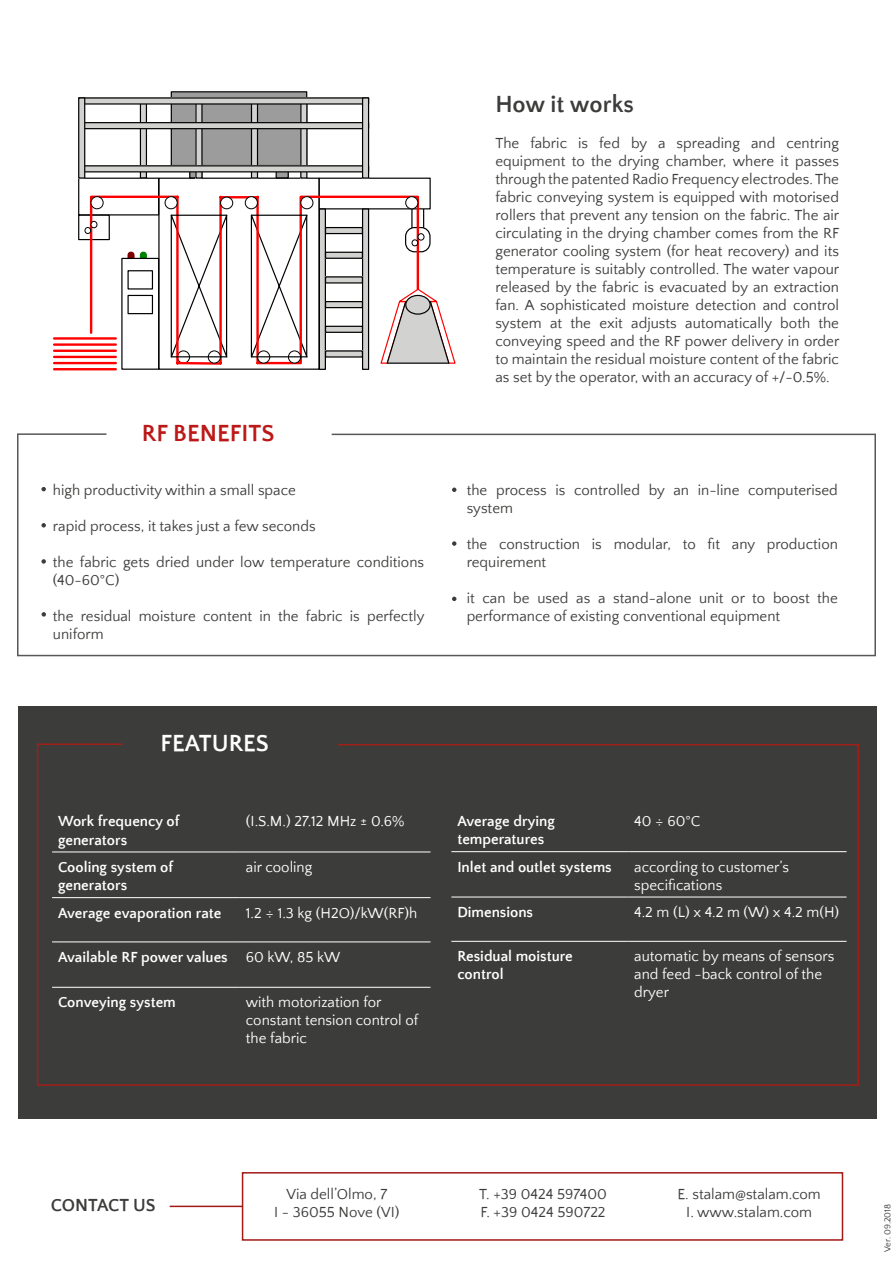
<style>
.page{position:relative;width:893px;height:1263px;background:#fff}
.page>*{position:absolute;margin:0;border:0;box-sizing:border-box;transform-origin:0 0}
.t1{font:700 24px "Quattrocento Sans";color:#3c3c3b}
.t2{font:700 24px "Quattrocento Sans";color:#bc1817}
.t3{font:700 24px "Quattrocento Sans";color:#fff}
.t4{font:700 18px "Quattrocento Sans";color:#3c3c3b}
.t5{font:15px/18px "Quattrocento Sans";color:#3c3c3b}
.t6{font:15px/18px "Quattrocento Sans";color:#fff}
.t7{font:700 15px/18.3px "Quattrocento Sans";color:#fff}
.t8{font:9px "Quattrocento Sans";color:#3c3c3b}
.s1{font-weight:400}
</style>
<div class="page">
<div style="left:18px;top:706px;width:859px;height:413px;background:#3c3c3b"></div>
<div style="left:171px;top:92px;width:136px;height:74px;background:#9d9c9c"></div>
<div style="left:171px;top:91px;width:136px;height:75px;border:1px solid #000"></div>
<div style="left:301px;top:98px;width:6px;height:80px;background:#d2d2d1"></div>
<div style="left:300px;top:97px;width:7px;height:82px;border:1px solid #000"></div>
<div style="left:251px;top:98px;width:7px;height:80px;background:#d2d2d1"></div>
<div style="left:251px;top:97px;width:7px;height:82px;border:1px solid #000"></div>
<svg style="left:191px;top:172px;width:4px;height:4px"></svg>
<div style="left:189px;top:165px;width:13px;height:13px;border:1px solid #000"></div>
<div style="left:196px;top:98px;width:6px;height:80px;background:#d2d2d1"></div>
<div style="left:140px;top:98px;width:7px;height:80px;background:#d2d2d1"></div>
<div style="left:140px;top:97px;width:7px;height:82px;border:1px solid #000"></div>
<svg style="left:278px;top:172px;width:9px;height:4px"></svg>
<div style="left:276px;top:165px;width:13px;height:13px;border:1px solid #000"></div>
<div style="left:78px;top:178px;width:81px;height:37px;border:1px solid #000"></div>
<svg style="left:170px;top:177px;width:261px;height:76px"></svg>
<div style="left:79px;top:123px;width:290px;height:6px;background:#d2d2d1"></div>
<div style="left:78px;top:122px;width:291px;height:7px;border:1px solid #000"></div>
<div style="left:79px;top:98px;width:290px;height:6px;background:#d2d2d1"></div>
<svg style="left:53px;top:194px;width:367px;height:177px"></svg>
<div style="left:122px;top:258px;width:37px;height:111px;background:#fff"></div>
<div style="left:121px;top:258px;width:38px;height:112px;border:1px solid #000"></div>
<div style="left:91px;top:197px;width:12px;height:12px;background:#fff;border-radius:50%"></div>
<div style="left:91px;top:197px;width:12px;height:12px;border:1px solid #000;border-radius:50%"></div>
<svg style="left:85px;top:227px;width:6px;height:6px"></svg>
<div style="left:85px;top:227px;width:6px;height:7px;border:1px solid #000;border-radius:50%"></div>
<div style="left:91px;top:221px;width:6px;height:7px;background:#fff;border-radius:50%"></div>
<div style="left:91px;top:221px;width:6px;height:7px;border:1px solid #000;border-radius:50%"></div>
<div style="left:165px;top:197px;width:12px;height:12px;background:#fff;border-radius:50%"></div>
<div style="left:165px;top:197px;width:12px;height:12px;border:1px solid #000;border-radius:50%"></div>
<div style="left:208px;top:351px;width:12px;height:12px;background:#fff;border-radius:50%"></div>
<div style="left:208px;top:351px;width:12px;height:12px;border:1px solid #000;border-radius:50%"></div>
<div style="left:221px;top:197px;width:12px;height:12px;background:#fff;border-radius:50%"></div>
<div style="left:220px;top:197px;width:13px;height:12px;border:1px solid #000;border-radius:50%"></div>
<div style="left:245px;top:197px;width:12px;height:12px;background:#fff;border-radius:50%"></div>
<div style="left:245px;top:197px;width:12px;height:12px;border:1px solid #000;border-radius:50%"></div>
<div style="left:258px;top:351px;width:12px;height:12px;background:#fff;border-radius:50%"></div>
<div style="left:257px;top:351px;width:13px;height:12px;border:1px solid #000;border-radius:50%"></div>
<div style="left:288px;top:351px;width:13px;height:12px;background:#fff;border-radius:50%"></div>
<div style="left:288px;top:351px;width:13px;height:12px;border:1px solid #000;border-radius:50%"></div>
<div style="left:301px;top:197px;width:12px;height:12px;background:#fff;border-radius:50%"></div>
<div style="left:301px;top:197px;width:12px;height:12px;border:1px solid #000;border-radius:50%"></div>
<div style="left:406px;top:197px;width:12px;height:12px;background:#fff;border-radius:50%"></div>
<div style="left:406px;top:197px;width:12px;height:12px;border:1px solid #000;border-radius:50%"></div>
<svg style="left:412px;top:234px;width:12px;height:12px"></svg>
<svg style="left:170px;top:214px;width:138px;height:144px"></svg>
<div style="left:79px;top:166px;width:290px;height:6px;background:#d2d2d1"></div>
<div style="left:78px;top:165px;width:291px;height:7px;border:1px solid #000"></div>
<div style="left:79px;top:98px;width:6px;height:80px;background:#d2d2d1"></div>
<div style="left:78px;top:97px;width:7px;height:82px;border:1px solid #000"></div>
<div style="left:362px;top:98px;width:7px;height:80px;background:#d2d2d1"></div>
<div style="left:362px;top:97px;width:7px;height:82px;border:1px solid #000"></div>
<svg style="left:380px;top:288px;width:76px;height:77px"></svg>
<div style="left:406px;top:295px;width:24px;height:19px;background:#d2d2d1;border-radius:50%"></div>
<div style="left:405px;top:295px;width:26px;height:20px;border:1px solid #000;border-radius:50%"></div>
<div style="left:127px;top:270px;width:26px;height:20px;border:1px solid #000"></div>
<div style="left:127px;top:295px;width:26px;height:19px;border:1px solid #000"></div>
<svg style="left:17px;top:433px;width:859px;height:224px"></svg>
<hr style="left:332px;top:434px;width:544px;height:1px;background:#585856">
<svg style="left:36px;top:743px;width:823px;height:343px"></svg>
<hr style="left:338px;top:744px;width:521px;height:1px;background:#a21f18">
<hr style="left:451px;top:897px;width:177px;height:1px;background:#fff">
<hr style="left:628px;top:897px;width:218px;height:1px;background:#fff">
<hr style="left:451px;top:941px;width:177px;height:1px;background:#fff">
<hr style="left:628px;top:941px;width:218px;height:1px;background:#fff">
<hr style="left:451px;top:851px;width:177px;height:1px;background:#fff">
<hr style="left:628px;top:851px;width:218px;height:1px;background:#fff">
<svg style="left:452px;top:597px;width:4px;height:4px"></svg>
<hr style="left:170px;top:1205px;width:73px;height:2px;background:#a31916">
<div style="left:242px;top:1172px;width:601px;height:69px;border:2px solid #a31916"></div>
<h1 class="t2" style="left:142px;top:420px;width:134px">RF BENEFITS</h1>
<p class="t5" style="left:53px;top:482px;width:244px">high productivity within a small space</p>
<p class="t5" style="left:53px;top:518px;width:264px">rapid process, it takes just a few seconds</p>
<p class="t5" style="left:53px;top:554px;width:373px">the fabric gets dried under low temperature conditions (40-60°C)</p>
<p class="t5" style="left:53px;top:608px;width:373px">the residual moisture content in the fabric is perfectly uniform</p>
<h1 class="t1" style="left:495px;top:91px;width:140px">How it works</h1>
<p class="t5" style="left:495px;top:134px;width:345px;text-align:justify">The fabric is fed by a spreading and centring equipment to the drying chamber, where it passes through the patented Radio Frequency electrodes. The fabric conveying system is equipped with motorised rollers that prevent any tension on the fabric. The air circulating in the drying chamber comes from the RF generator cooling system (for heat recovery) and its temperature is suitably controlled. The water vapour released by the fabric is evacuated by an extraction fan. A sophisticated moisture detection and control system at the exit adjusts automatically both the conveying speed and the RF power delivery in order to maintain the residual moisture content of the fabric as set by the operator, with an accuracy of +/-0.5%.</p>
<p class="t5" style="left:467px;top:482px;width:373px">the process is controlled by an in-line computerised system</p>
<p class="t5" style="left:467px;top:536px;width:373px">the construction is modular, to fit any production requirement</p>
<p class="t5" style="left:467px;top:590px;width:373px">it can be used as a stand-alone unit or to boost the performance of existing conventional equipment</p>
<h1 class="t3" style="left:161px;top:730px;width:110px">FEATURES</h1>
<p class="t7" style="left:58px;top:813px;width:123px">Work frequency of generators</p>
<p class="t6" style="left:246px;top:813px;width:160px">(I.S.M.) 27.12 MHz ± 0.6%</p>
<p class="t7" style="left:58px;top:858px;width:117px">Cooling system of generators</p>
<p class="t6" style="left:246px;top:858px;width:68px">air cooling</p>
<p class="t7" style="left:58px;top:904px;width:165px">Average evaporation rate</p>
<p class="t6" style="left:246px;top:904px;width:173px">1.2 ÷ 1.3 kg (H2O)/kW(RF)h</p>
<p class="t7" style="left:58px;top:948px;width:284px">Available RF power values <span class="s1">60 kW, 85 kW</span></p>
<p class="t7" style="left:58px;top:994px;width:119px">Conveying system</p>
<p class="t6" style="left:246px;top:994px;width:174px">with motorization for constant tension control of the fabric</p>
<p class="t7" style="left:457px;top:813px;width:99px">Average drying temperatures</p>
<p class="t6" style="left:634px;top:813px;width:68px">40 ÷ 60°C</p>
<p class="t7" style="left:457px;top:858px;width:156px">Inlet and outlet systems</p>
<p class="t6" style="left:634px;top:858px;width:156px">according to customer’s specifications</p>
<p class="t7" style="left:457px;top:903px;width:77px">Dimensions</p>
<p class="t6" style="left:634px;top:904px;width:207px">4.2 m (L) x 4.2 m (W) x 4.2 m(H)</p>
<p class="t7" style="left:457px;top:948px;width:117px">Residual moisture control</p>
<p class="t6" style="left:634px;top:948px;width:202px">automatic by means of sensors and feed -back control of the dryer</p>
<p class="t4" style="left:51px;top:1196px;width:106px">CONTACT US</p>
<p class="t5" style="left:274px;top:1186px;width:127px;text-align:center">Via dell’Olmo, 7<br>I - 36055 Nove (VI)</p>
<p class="t5" style="left:479px;top:1186px;width:129px">T. +39 0424 597400<br>F. +39 0424 590722</p>
<p class="t5" style="left:677px;top:1186px;width:145px">E. stalam@stalam.com</p>
<p class="t5" style="left:686px;top:1204px;width:127px">I. www.stalam.com</p>
<p class="t8" style="left:883px;top:1252px;width:50px;rotate:-90deg">Ver. 09.2018</p>
</div>
